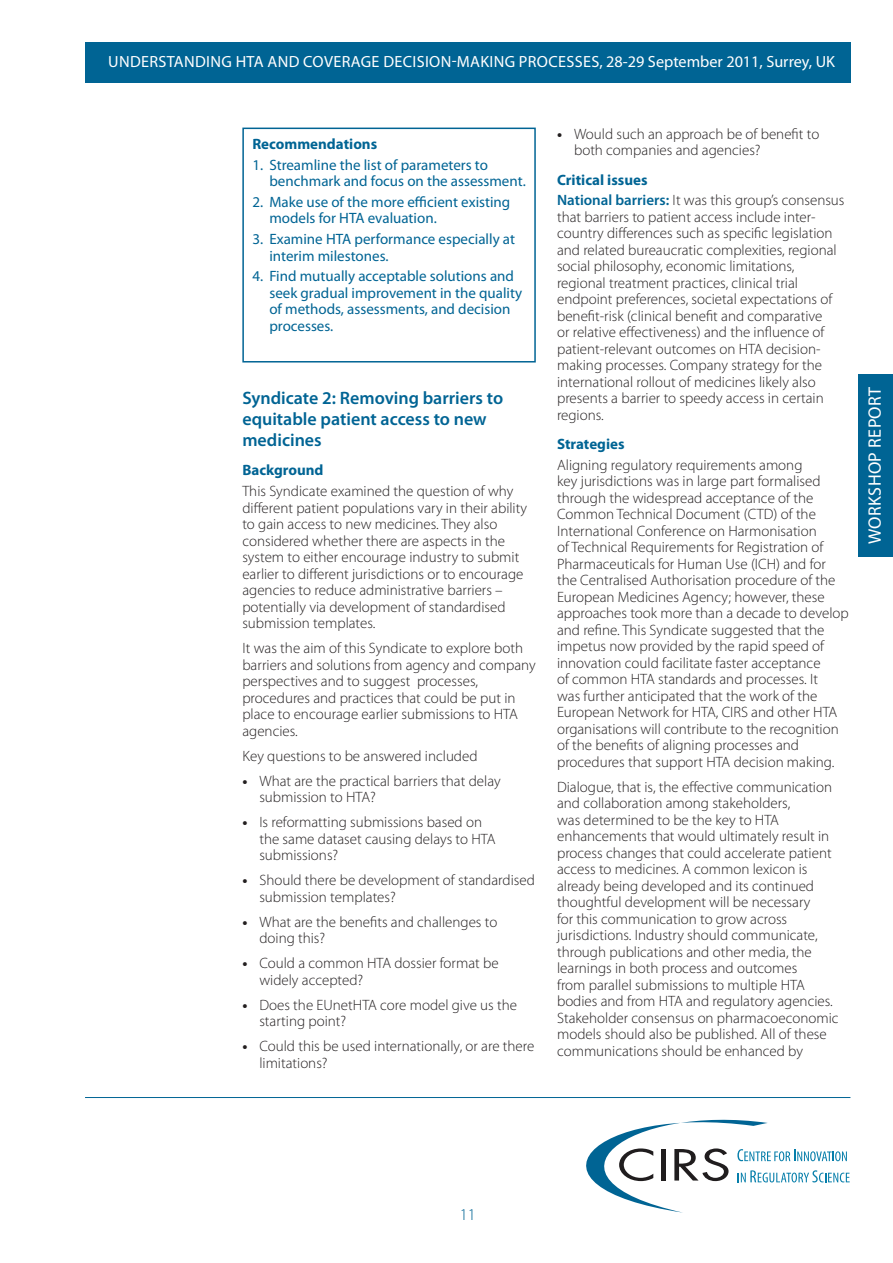
<style>
.page{position:relative;width:893px;height:1263px;background:#fff}
.page>*{position:absolute;margin:0;border:0;box-sizing:border-box;transform-origin:0 0}
.t1{font:600 18px/21px "Myriad Pro";color:#006494}
.t2{font:18px "Myriad Pro";letter-spacing:.02em;color:#fff}
.t3{font:300 16.5px "Myriad Pro";color:#006494}
.t4{font:16.2px "Myriad Pro";letter-spacing:.02em;color:#fff}
.t5{font:300 15px/16.5px "Myriad Pro";color:#231f20}
.t6{font:15px/16.5px "Myriad Pro";color:#006494}
.t7{font:700 15px "Myriad Pro";color:#006494}
.s1{font-weight:700}
.s2{font-weight:700;color:#006494}
.s3{font-weight:600;color:#006494}
</style>
<div class="page">
<div style="left:85px;top:43px;width:765px;height:40px;background:#006494"></div>
<svg style="left:586px;top:1120px;width:264px;height:92px"></svg>
<hr style="left:85px;top:1097px;width:765px;height:1px;background:#006494">
<div style="left:859px;top:374px;width:34px;height:182px;background:#006494"></div>
<div style="left:242px;top:128px;width:294px;height:234px;border:2px solid #006494"></div>
<p class="t4" style="left:108px;top:52px;width:138px">Understanding HTA</p>
<p class="t4" style="left:267px;top:52px;width:569px">and coverage decision-making process es, 28-29 September 2011, Surrey, UK</p>
<p class="t7" style="left:252px;top:134px;width:126px">Recommendations</p>
<p class="t6" style="left:269px;top:156px;width:258px;text-indent:-17px">1. Streamline the list of parameters to benchmark and focus on the assessment.</p>
<p class="t6" style="left:269px;top:193px;width:242px;text-indent:-17px">2. Make use of the more efficient existing models for HTA</p>
<p class="t6" style="left:368px;top:210px;width:71px">evaluation.</p>
<p class="t6" style="left:269px;top:231px;width:247px;text-indent:85px">performance especially at interim milestones.</p>
<p class="t6" style="left:269px;top:268px;width:254px;text-indent:-17px">4. Find mutually acceptable solutions and seek gradual improvement in the quality of methods, assessments, and decision processes.</p>
<p class="t6" style="left:252px;top:231px;width:83px">3. Examine HTA</p>
<p class="t1" style="left:242px;top:387px;width:262px">Syndicate 2: Removing barriers to equitable patient access to new medicines</p>
<p class="t7" style="left:242px;top:461px;width:83px">Background</p>
<p class="t5" style="left:242px;top:483px;width:286px">This Syndicate examined the question of why different patient populations vary in their ability to gain access to new medicines. They also considered whether there are aspects in the system to either encourage industry to submit earlier to different jurisdictions or to encourage agencies to reduce administrative barriers – potentially via development of standardised submission templates.</p>
<p class="t5" style="left:242px;top:640px;width:295px">It was the aim of this Syndicate to explore both barriers and solutions from agency and company perspectives and to suggest processes, procedures and practices that could be put in place to encourage earlier submissions to HTA agencies.</p>
<p class="t5" style="left:242px;top:747px;width:237px">Key questions to be answered included</p>
<p class="t5" style="left:259px;top:772px;width:243px;text-indent:-17px"><span class="s1">•</span> What are the practical barriers that delay submission to HTA?</p>
<p class="t5" style="left:259px;top:814px;width:224px;text-indent:-17px"><span class="s1">•</span> Is reformatting submissions based on the same dataset causing delays to HTA submissions?</p>
<p class="t5" style="left:259px;top:872px;width:277px;text-indent:-17px"><span class="s1">•</span> Should there be development of standardised submission templates?</p>
<p class="t5" style="left:259px;top:913px;width:239px;text-indent:-17px"><span class="s1">•</span> What are the benefits and challenges to doing this?</p>
<p class="t5" style="left:242px;top:955px;width:134px"><span class="s1">•</span> Could a common HTA</p>
<p class="t5" style="left:394px;top:955px;width:106px">dossier format be</p>
<p class="t5" style="left:259px;top:971px;width:105px">widely accepted?</p>
<p class="t5" style="left:242px;top:996px;width:120px"><span class="s1">•</span> Does the EUnetHTA</p>
<p class="t5" style="left:380px;top:996px;width:138px">core model give us the</p>
<p class="t5" style="left:259px;top:1013px;width:88px">starting point?</p>
<p class="t5" style="left:259px;top:1038px;width:276px;text-indent:-17px"><span class="s1">•</span> Could this be used internationally, or are there limitations?</p>
<p class="t5" style="left:574px;top:125px;width:247px;text-indent:-17px"><span class="s1">•</span> Would such an approach be of benefit to both companies and agencies?</p>
<p class="t5" style="left:557px;top:169px;width:289px;line-height:20.7px"><span class="s2">Critical issues<br></span><span class="s3">National barriers:</span> It was this group’s consensus</p>
<p class="t5" style="left:557px;top:208px;width:281px">that barriers to patient access include inter&shy;country differences such as specific legislation and related bureaucratic complexities, regional social philosophy, economic limitations, regional treatment practices, clinical trial endpoint preferences, societal expectations of benefit-risk (clinical benefit and comparative or relative effectiveness) and the influence of patient-relevant outcomes on HTA</p>
<p class="t5" style="left:557px;top:340px;width:268px;text-indent:209px">decision&shy;making processes. Company strategy for the international rollout of medicines likely also presents a barrier to speedy access in certain regions.</p>
<p class="t7" style="left:557px;top:434px;width:69px">Strategies</p>
<p class="t5" style="left:557px;top:456px;width:293px">Aligning regulatory requirements among<br>key jurisdictions was in large part formalised through the widespread acceptance of the Common Technical Document (CTD) of the<br>I nternational Conference on Harmonisation<br>of Technical Requirements for Registration of Pharmaceuticals for H uman Use (ICH) and for the Centralised Authorisation procedure of the European Medicines Agency; however, these approaches took more than a decade to develop and refine. This Syndicate suggested that the impetus now provided by the rapid speed of innovation could facilitate faster acceptance<br>of common HTA</p>
<p class="t5" style="left:557px;top:671px;width:263px;text-align:justify;text-indent:101px">standards and processes. I t was further anticipated that the work of the European Network for HTA, CIRS</p>
<p class="t5" style="left:557px;top:704px;width:283px;text-indent:194px">and other HTA organisations will contribute to the recognition of the benefits of aligning processes and procedures that support HTA</p>
<p class="t5" style="left:557px;top:749px;width:279px;line-height:25px;text-align:right">decision making.<br>Dialogue, that is, the effective communication</p>
<p class="t5" style="left:557px;top:795px;width:276px">and collaboration among stakeholders,<br>was determined to be the key to HTA enhancements that would ultimately result in process changes that could accelerate patient access to medicines. A common lexicon is already being developed and its continued thoughtful development will be necessary<br>for this communication to grow across jurisdictions. I ndustry should communicate, through publications and other media, the learnings in both process and outcomes<br>from parallel submissions to multiple HTA bodies and from HTA</p>
<p class="t5" style="left:557px;top:993px;width:283px;text-indent:129px">and regulatory agencies.<br>Stakeholder consensus on pharmacoeconomic models should also be published. All of these communications should be enhanced by</p>
<p class="t2" style="left:864px;top:544px;width:159px;rotate:-90deg">Workshop Report</p>
<p class="t3" style="left:460px;top:1205px;width:18px">11</p>
</div>
